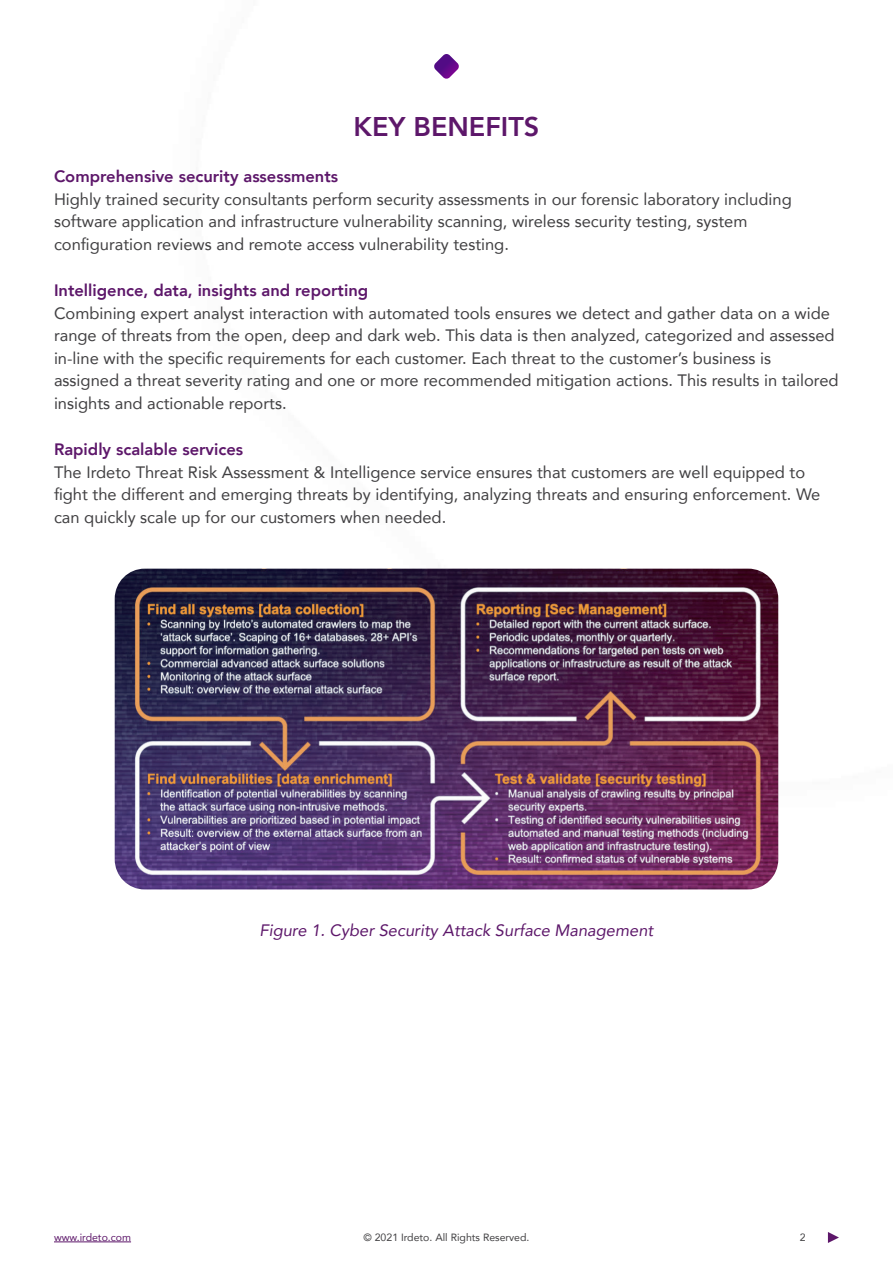
<style>
.page{position:relative;width:893px;height:1263px;background:#fff}
.page>*{position:absolute;margin:0;border:0;box-sizing:border-box;transform-origin:0 0}
.Main_titles{font:800 27px "Avenir";color:#5d176a}
.t1{font:16.5px/22.5px "Avenir";color:#414042}
.Sub_titles{font:800 16.5px "Avenir";color:#5d176a}
.Sub_titles-2{font:italic 16.5px "Avenir";color:#5d176a}
.t2{font:10.5px "Avenir";color:#414042}
.t3{font:10.5px "Avenir";color:#5d176a}
</style>
<div class="page">
<hr style="left:54px;top:1241px;width:77px;height:1px;background:#5d176a">
<svg style="left:828px;top:1232px;width:11px;height:11px"></svg>
<svg style="left:434px;top:54px;width:25px;height:25px"></svg>
<img style="left:115px;top:569px;width:663px;height:320px">
<p class="Main_titles" style="left:353px;top:105px;width:187px">KEY BENEFITS</p>
<p class="Sub_titles" style="left:54px;top:164px;width:286px">Comprehensive security assessments</p>
<p class="t1" style="left:54px;top:187px;width:739px">Highly trained security consultants perform security assessments in our forensic laboratory including software application and infrastructure vulnerability scanning, wireless security testing, system configuration reviews and remote access vulnerability testing.</p>
<p class="Sub_titles" style="left:54px;top:278px;width:316px">Intelligence, data, insights and reporting</p>
<p class="t1" style="left:54px;top:301px;width:786px">Combining expert analyst interaction with automated tools ensures we detect and gather data on a wide range of threats from the open, deep and dark web. This data is then analyzed, categorized and assessed in-line with the specific requirements for each customer. Each threat to the customer’s business is assigned a threat severity rating and one or more recommended mitigation actions. This results in tailored insights and actionable reports.</p>
<p class="Sub_titles" style="left:54px;top:437px;width:191px">Rapidly scalable services</p>
<p class="t1" style="left:54px;top:460px;width:768px">The Irdeto Threat Risk Assessment &amp; Intelligence service ensures that customers are well equipped to fight the different and emerging threats by identifying, analyzing threats and ensuring enforcement. We can quickly scale up for our customers when needed.</p>
<p class="Sub_titles-2" style="left:260px;top:920px;width:395px">Figure 1. Cyber Security Attack Surface Management</p>
<p class="t3" style="left:54px;top:1229px;width:79px">www.irdeto.com</p>
<p class="t2" style="left:363px;top:1229px;width:167px">© 2021 Irdeto. All Rights Reserved.</p>
<p class="t2" style="left:800px;top:1229px;width:7px">2</p>
</div>
